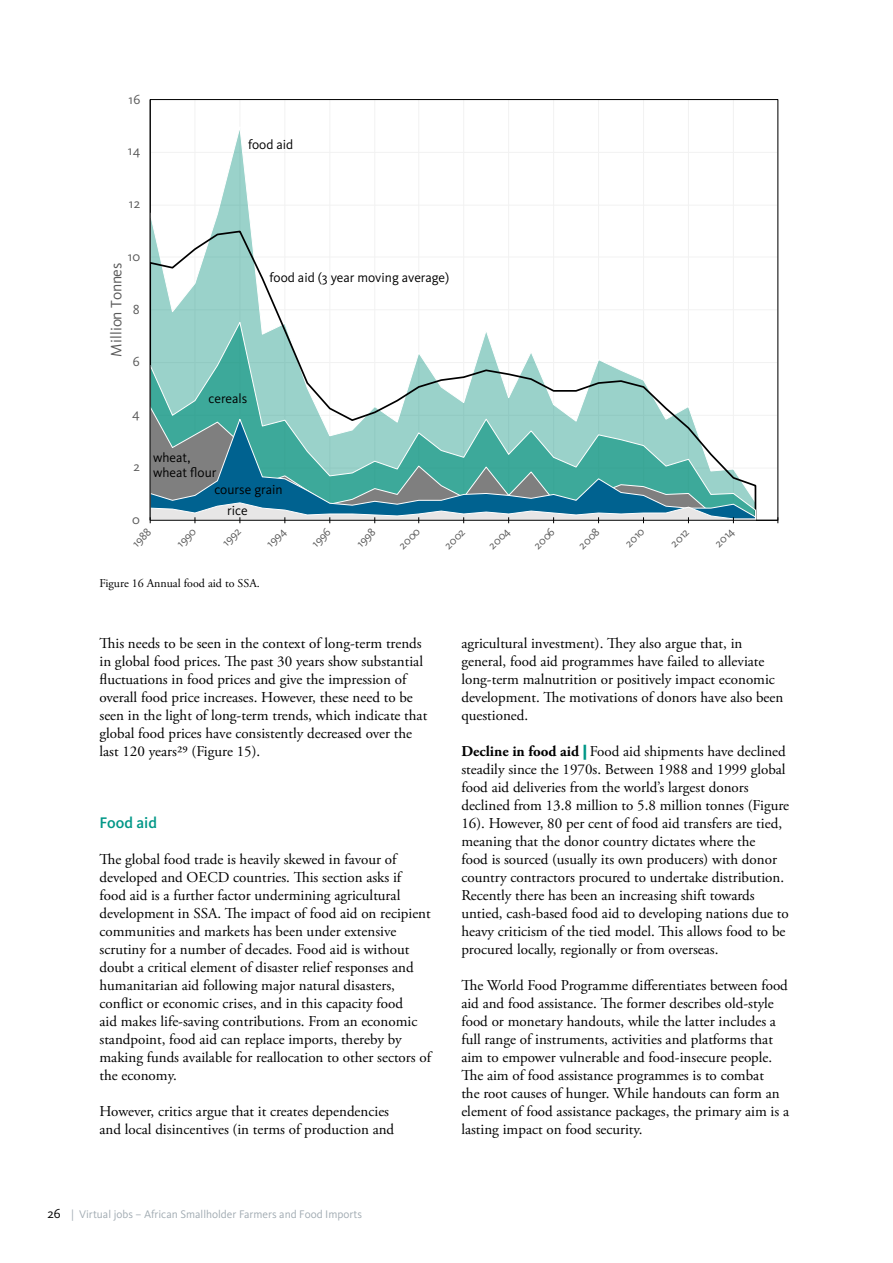
<style>
.page{position:relative;width:893px;height:1263px;background:#fff}
.page>*{position:absolute;margin:0;border:0;box-sizing:border-box;transform-origin:0 0}
.Subheading_1{font:500 15.9px "Kievit OT";color:#009787}
.t1{font:15.6px "Kievit OT";color:#595959}
.Brödtext{font:15px/18px "Adobe Garamond Pro";color:#000}
.t2{font:13.65px "Kievit OT";letter-spacing:.035em;color:#595959}
.t3{font:13.5px/14.7px "Kievit OT";color:#000}
.figurtext{font:12px "Adobe Garamond Pro";color:#000}
.t4{font:11.7px "Kievit OT";color:#595959}
.t5{font:11.4px "Kievit OT";color:#a1abb2}
.s1{font-size:13.5px;color:#000}
.s2{font-family:"Minion Pro"}
.s3{font-weight:700}
.s4{font-family:"Kievit OT";font-weight:900;color:#009787}
</style>
<div class="page">
<svg style="left:149px;top:99px;width:630px;height:425px"></svg>
<p class="t2" style="left:129px;top:91px;width:13px">16</p>
<p class="t2" style="left:128px;top:143px;width:14px">14</p>
<p class="t2" style="left:129px;top:196px;width:13px">12</p>
<p class="t3" style="left:248px;top:137px;width:47px">food aid</p>
<p class="t2" style="left:128px;top:249px;width:14px">10</p>
<p class="t1" style="left:108px;top:357px;width:96px;rotate:-90deg">Million Tonnes</p>
<p class="t2" style="left:133px;top:301px;width:8px">8</p>
<p class="t2" style="left:133px;top:354px;width:8px">6</p>
<p class="t2" style="left:132px;top:406px;width:9px">4</p>
<p class="t2" style="left:133px;top:459px;width:8px">2</p>
<p class="t2" style="left:132px;top:512px;width:9px">0</p>
<p class="t3" style="left:270px;top:271px;width:181px">food aid (3 year moving average)</p>
<p class="t3" style="left:209px;top:391px;width:40px">cereals</p>
<p class="t3" style="left:153px;top:450px;width:65px">wheat, wheat flour</p>
<p class="t3" style="left:214px;top:482px;width:70px">course grain</p>
<p class="t3" style="left:227px;top:503px;width:22px">rice</p>
<p class="t4" style="left:129px;top:541px;width:23px;rotate:-45deg">1988</p>
<p class="t4" style="left:174px;top:541px;width:24px;rotate:-45deg">1990</p>
<p class="t4" style="left:219px;top:540px;width:23px;rotate:-45deg">1992</p>
<p class="t4" style="left:264px;top:541px;width:24px;rotate:-45deg">1994</p>
<p class="t4" style="left:309px;top:541px;width:23px;rotate:-45deg">1996</p>
<p class="t4" style="left:354px;top:541px;width:23px;rotate:-45deg">1998</p>
<p class="t4" style="left:396px;top:543px;width:27px;rotate:-45deg">2000</p>
<p class="t4" style="left:441px;top:543px;width:26px;rotate:-45deg">2002</p>
<p class="t4" style="left:485px;top:543px;width:27px;rotate:-45deg">2004</p>
<p class="t4" style="left:531px;top:543px;width:26px;rotate:-45deg">2006</p>
<p class="t4" style="left:576px;top:543px;width:26px;rotate:-45deg">2008</p>
<p class="t4" style="left:622px;top:541px;width:24px;rotate:-45deg">2010</p>
<p class="t4" style="left:667px;top:541px;width:23px;rotate:-45deg">2012</p>
<p class="t4" style="left:712px;top:541px;width:24px;rotate:-45deg">2014</p>
<p class="figurtext" style="left:99px;top:576px;width:162px">Figure 16 Annual food aid to SSA.</p>
<p class="Brödtext" style="left:99px;top:635px;width:329px">This needs to be seen in the context of long-term trends in global food prices. The past 30 years show substantial fluctuations in food prices and give the impression of overall food price increases. However, these need to be seen in the light of long-term trends, which indicate that global food prices have consistently decreased over the last 120 years29 (Figure 15).</p>
<p class="Subheading_1" style="left:99px;top:814px;width:59px">Food aid</p>
<p class="Brödtext" style="left:99px;top:851px;width:333px">The global food trade is heavily skewed in favour of developed and OECD countries. This section asks if food aid is a further factor undermining agricultural development in SSA. The impact of food aid on recipient communities and markets has been under extensive scrutiny for a number of decades. Food aid is without doubt a critical element of disaster relief responses and humanitarian aid following major natural disasters, conflict or economic crises, and in this capacity food<br>aid makes life-saving contributions. From an economic standpoint, food aid can replace imports, thereby by making funds available for reallocation to other sectors of the economy.</p>
<p class="Brödtext" style="left:99px;top:1103px;width:296px">However, critics argue that it creates dependencies and local disincentives (in terms of production and</p>
<p class="t5" style="left:47px;top:1208px;width:316px"><span class="s1">26</span> <span class="s2">|</span> Virtual jobs – African Smallholder Farmers and Food Imports</p>
<p class="Brödtext" style="left:461px;top:635px;width:323px">agricultural investment). They also argue that, in general, food aid programmes have failed to alleviate long-term malnutrition or positively impact economic development. The motivations of donors have also been questioned.</p>
<p class="Brödtext" style="left:461px;top:743px;width:329px"><span class="s3">Decline in food aid</span> <span class="s4">|</span> Food aid shipments have declined steadily since the 1970s. Between 1988 and 1999 global food aid deliveries from the world’s largest donors declined from 13.8 million to 5.8 million tonnes (Figure 16). However, 80 per cent of food aid transfers are tied, meaning that the donor country dictates where the<br>food is sourced (usually its own producers) with donor country contractors procured to undertake distribution.<br>Recently there has been an increasing shift towards untied, cash-based food aid to developing nations due to heavy criticism of the tied model. This allows food to be procured locally, regionally or from overseas.</p>
<p class="Brödtext" style="left:461px;top:977px;width:329px">The World Food Programme differentiates between food aid and food assistance. The former describes old-style food or monetary handouts, while the latter includes a full range of instruments, activities and platforms that aim to empower vulnerable and food-insecure people.<br>The aim of food assistance programmes is to combat<br>the root causes of hunger. While handouts can form an element of food assistance packages, the primary aim is a lasting impact on food security.</p>
</div>
